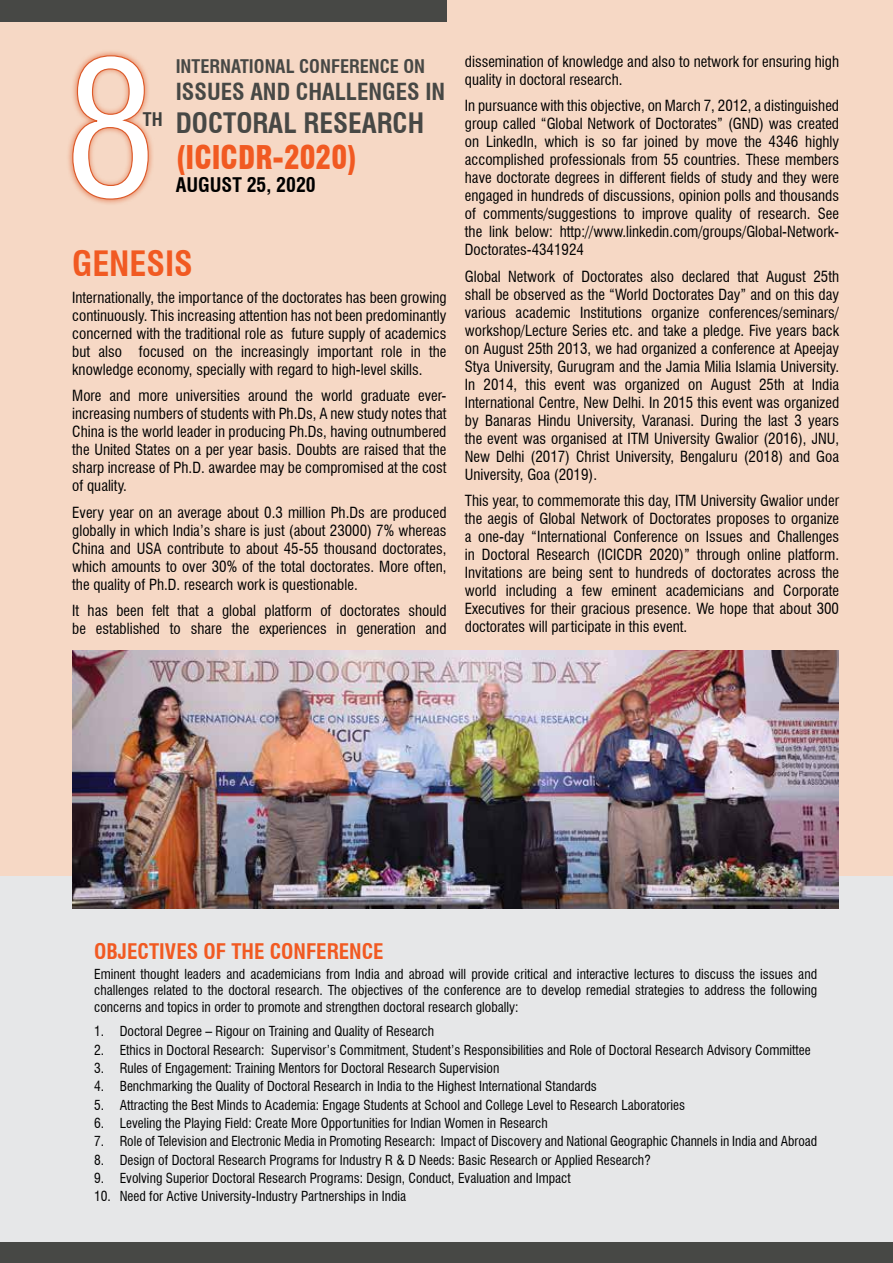
<style>
.page{position:relative;width:893px;height:1263px;background:#fff}
.page>*{position:absolute;margin:0;border:0;box-sizing:border-box;transform-origin:0 0}
.t1{font:700 condensed 34.05px "Swiss 721 BT";color:#f15a22}
.t2{font:900 condensed 31.95px "Swiss 721 BT";color:#f15a22;scale:.92 1}
.t3{font:700 condensed 27.45px "Swiss 721 BT";color:#474845}
.t4{font:700 condensed 22.95px "Swiss 721 BT";color:#474845}
.t5{font:700 condensed 21px "Swiss 721 BT";color:#f15a22}
.t6{font:700 condensed 19.65px "Swiss 721 BT";color:#000}
.t7{font:700 condensed 18.3px "Swiss 721 BT";color:#474845}
.t8{font:700 condensed 18.3px "Swiss 721 BT";color:#3d3e3c}
.t9{font:condensed 15px/18px "Swiss 721 BT";color:#000;text-align:justify}
.t10{font:condensed 13.5px/16.2px "Swiss 721 BT";color:#000;text-align:justify}
</style>
<div class="page">
<div style="left:0;top:0;width:893px;height:877px;background:#f6d8c5"></div>
<div style="left:0;top:1242px;width:893px;height:21px;background:#474845"></div>
<div style="left:0;top:877px;width:893px;height:365px;background:#e6e7e8"></div>
<img style="left:72px;top:651px;width:767px;height:257px">
<div style="left:0;top:0;width:446px;height:21px;background:#474845"></div>
<div style="left:66px;top:49px;width:89px;height:156px;background:#dd5928;opacity:.75"></div>
<svg style="left:72px;top:55px;width:77px;height:145px"></svg>
<p class="t8" style="left:143px;top:108px;width:21px">TH</p>
<p class="t7" style="left:176px;top:55px;width:251px">INTERNATIONAL CONFERENCE ON</p>
<h3 class="t4" style="left:176px;top:78px;width:271px">ISSUES AND CHALLENGES IN</h3>
<h3 class="t3" style="left:176px;top:107px;width:250px">DOCTORAL RESEARCH</h3>
<h2 class="t2" style="left:176px;top:139px;width:199px">(ICICDR-2020)</h2>
<h3 class="t6" style="left:176px;top:173px;width:141px">AUGUST 25, 2020</h3>
<h1 class="t1" style="left:72px;top:243px;width:122px">GENESIS</h1>
<p class="t9" style="left:72px;top:288px;width:376px">Internationally, the importance of the doctorates has been growing continuously. This increasing attention has not been predominantly concerned with the traditional role as future supply of academics but also focused on the increasingly important role in the knowledge economy, specially with regard to high-level skills.</p>
<p class="t9" style="left:72px;top:387px;width:376px">More and more universities around the world graduate ever&shy;increasing numbers of students with Ph.Ds, A new study notes that China is the world leader in producing Ph.Ds, having outnumbered the United States on a per year basis. Doubts are raised that the sharp increase of Ph.D. awardee may be compromised at the cost of quality.</p>
<p class="t9" style="left:72px;top:503px;width:376px">Every year on an average about 0.3 million Ph.Ds are produced globally in which India’s share is just (about 23000) 7% whereas China and USA contribute to about 45-55 thousand doctorates, which amounts to over 30% of the total doctorates. More often, the quality of Ph.D. research work is questionable.</p>
<p class="t9" style="left:72px;top:602px;width:376px">It has been felt that a global platform of doctorates should be established to share the experiences in generation and</p>
<p class="t9" style="left:465px;top:52px;width:376px">dissemination of knowledge and also to network for ensuring high quality in doctoral research.</p>
<p class="t9" style="left:465px;top:97px;width:376px">In pursuance with this objective, on March 7, 2012, a distinguished group called “Global Network of Doctorates” (GND) was created on LinkedIn, which is so far joined by move the 4346 highly accomplished professionals from 55 countries. These members have doctorate degrees in different fields of study and they were engaged in hundreds of discussions, opinion polls and thousands of comments/suggestions to improve quality of research. See the link below: http://www.linkedin.com/groups/Global-Network-Doctorates-4341924</p>
<p class="t9" style="left:465px;top:267px;width:376px">Global Network of Doctorates also declared that August 25th shall be observed as the “World Doctorates Day” and on this day various academic Institutions organize conferences/seminars/ workshop/Lecture Series etc. and take a pledge. Five years back on August 25th 2013, we had organized a conference at Apeejay Stya University, Gurugram and the Jamia Milia Islamia University.<br>In 2014, this event was organized on August 25th at India International Centre, New Delhi. In 2015 this event was organized by Banaras Hindu University, Varanasi. During the last 3 years the event was organised at ITM University Gwalior (2016), JNU, New Delhi (2017) Christ University, Bengaluru (2018) and Goa University, Goa (2019).</p>
<p class="t9" style="left:465px;top:492px;width:376px">This year, to commemorate this day, ITM University Gwalior under the aegis of Global Network of Doctorates proposes to organize a one-day “International Conference on Issues and Challenges in Doctoral Research (ICICDR 2020)” through online platform.<br>Invitations are being sent to hundreds of doctorates across the world including a few eminent academicians and Corporate Executives for their gracious presence. We hope that about 300 doctorates will participate in this event.</p>
<h3 class="t5" style="left:94px;top:938px;width:291px">OBJECTIVES OF THE CONFERENCE</h3>
<p class="t10" style="left:94px;top:966px;width:724px">Eminent thought leaders and academicians from India and abroad will provide critical and interactive lectures to discuss the issues and challenges related to the doctoral research. The objectives of the conference are to develop remedial strategies to address the following concerns and topics in order to promote and strengthen doctoral research globally:</p>
<p class="t10" style="left:94px;top:1023px;width:341px">1. Doctoral Degree – Rigour on Training and Quality of Research</p>
<p class="t10" style="left:94px;top:1041px;width:718px">2. Ethics in Doctoral Research: Supervisor’s Commitment, Student’s Responsibilities and Role of Doctoral Research Advisory Committee</p>
<p class="t10" style="left:94px;top:1060px;width:407px">3. Rules of Engagement: Training Mentors for Doctoral Research Supervision</p>
<p class="t10" style="left:94px;top:1078px;width:504px">4. Benchmarking the Quality of Doctoral Research in India to the Highest International Standards</p>
<p class="t10" style="left:94px;top:1096px;width:592px">5. Attracting the Best Minds to Academia: Engage Students at School and College Level to Research Laboratories</p>
<p class="t10" style="left:94px;top:1115px;width:455px">6. Leveling the Playing Field: Create More Opportunities for Indian Women in Research</p>
<p class="t10" style="left:94px;top:1133px;width:724px">7. Role of Television and Electronic Media in Promoting Research: Impact of Discovery and National Geographic Channels in India and Abroad</p>
<p class="t10" style="left:94px;top:1151px;width:558px">8. Design of Doctoral Research Programs for Industry R &amp; D Needs: Basic Research or Applied Research?</p>
<p class="t10" style="left:94px;top:1170px;width:478px">9. Evolving Superior Doctoral Research Programs: Design, Conduct, Evaluation and Impact</p>
<p class="t10" style="left:94px;top:1188px;width:313px">10. Need for Active University-Industry Partnerships in India</p>
</div>
